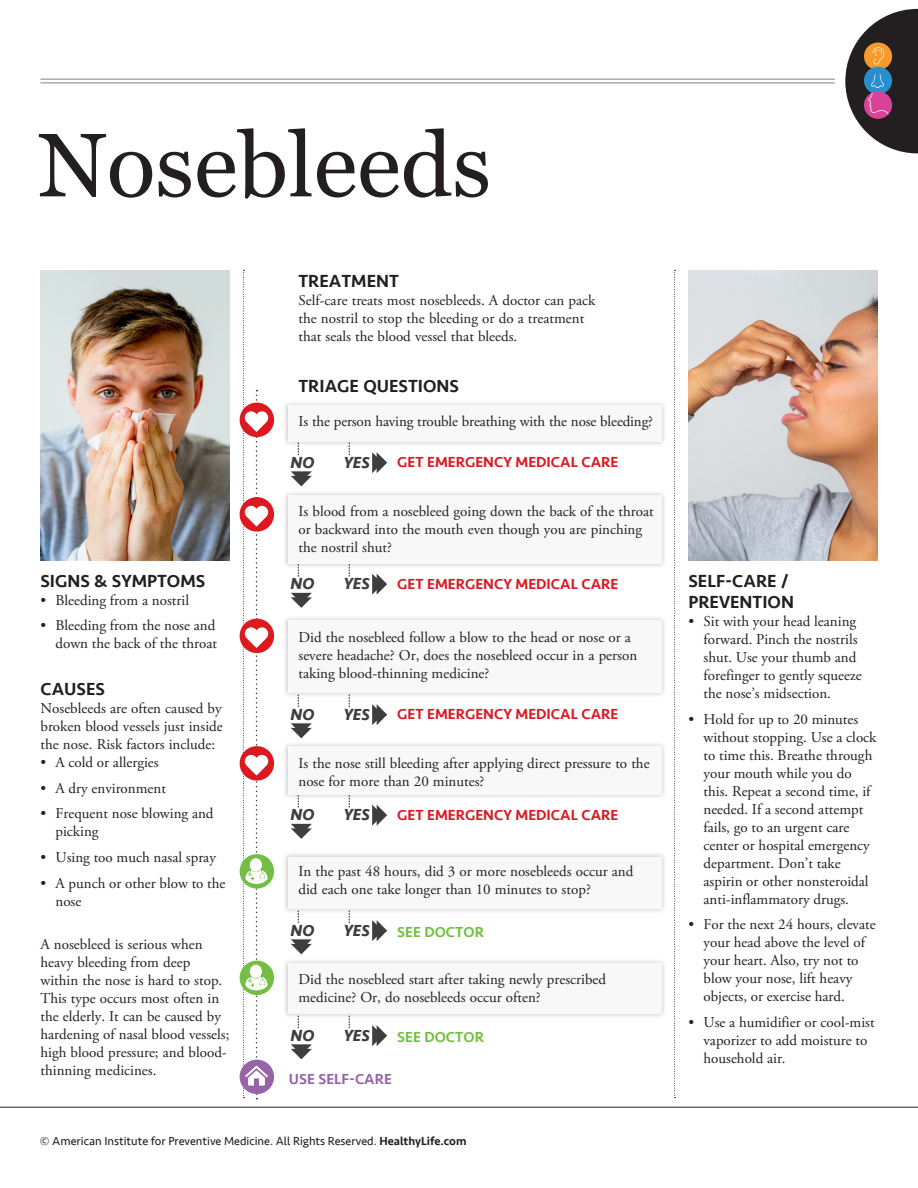
<style>
.page{position:relative;width:918px;height:1188px;background:#fff}
.page>*{position:absolute;margin:0;border:0;box-sizing:border-box;transform-origin:0 0}
.Heading_Main{font:90px "Georgia";color:#231f20}
.Body_SubHead{font:500 18px/21.6px "Seravek";color:#231f20}
.FlowChart_NoYes{font:italic 700 16.5px "Seravek";color:#3e3e3f}
.Body_Text{font:15px/18px "Adobe Garamond Pro";color:#231f20}
.Body_Bullet{font:15px/18px "Adobe Garamond Pro";color:#231f20}
.FlowChart_GetMedicalCareFast{font:500 15px "Seravek";color:#dc1820}
.FlowChart_SeeDoctor{font:500 15px "Seravek";color:#74bf43}
.FlowChart_UseSelfCare{font:500 15px "Seravek";color:#9764aa}
.t1{font:12px "Seravek";color:#231f20}
.s1{font-weight:500}
</style>
<div class="page">
<div style="left:282px;top:400px;width:385px;height:47px;background:#231f20;opacity:.25"></div>
<div style="left:288px;top:405px;width:374px;height:37px;background:#f8f8f9"></div>
<svg style="left:291px;top:471px;width:21px;height:15px"></svg>
<svg style="left:372px;top:452px;width:15px;height:21px"></svg>
<div style="left:282px;top:741px;width:385px;height:59px;background:#231f20;opacity:.25"></div>
<div style="left:288px;top:746px;width:374px;height:49px;background:#f8f8f9"></div>
<svg style="left:291px;top:824px;width:21px;height:15px"></svg>
<svg style="left:372px;top:805px;width:15px;height:21px"></svg>
<svg style="left:298px;top:795px;width:1px;height:13px"></svg>
<svg style="left:349px;top:795px;width:1px;height:13px"></svg>
<div style="left:282px;top:852px;width:385px;height:62px;background:#231f20;opacity:.25"></div>
<div style="left:288px;top:857px;width:374px;height:52px;background:#f8f8f9"></div>
<img style="left:40px;top:270px;width:190px;height:291px">
<svg style="left:674px;top:270px;width:2px;height:828px"></svg>
<div style="left:282px;top:958px;width:385px;height:61px;background:#231f20;opacity:.25"></div>
<div style="left:288px;top:963px;width:374px;height:51px;background:#f8f8f9"></div>
<div style="left:282px;top:615px;width:385px;height:83px;background:#231f20;opacity:.25"></div>
<div style="left:288px;top:620px;width:374px;height:73px;background:#f8f8f9"></div>
<div style="left:282px;top:490px;width:385px;height:79px;background:#231f20;opacity:.25"></div>
<div style="left:288px;top:495px;width:374px;height:69px;background:#f8f8f9"></div>
<svg style="left:291px;top:593px;width:21px;height:15px"></svg>
<svg style="left:372px;top:574px;width:15px;height:21px"></svg>
<svg style="left:298px;top:564px;width:1px;height:13px"></svg>
<svg style="left:349px;top:564px;width:1px;height:13px"></svg>
<svg style="left:291px;top:939px;width:21px;height:15px"></svg>
<svg style="left:372px;top:920px;width:15px;height:21px"></svg>
<svg style="left:291px;top:1044px;width:21px;height:15px"></svg>
<svg style="left:372px;top:1025px;width:15px;height:21px"></svg>
<div style="left:240px;top:854px;width:34px;height:35px;background:#74bf43;border-radius:50%"></div>
<div style="left:240px;top:403px;width:34px;height:34px;background:#dc1820;border-radius:50%"></div>
<div style="left:240px;top:1060px;width:34px;height:34px;background:#9764aa;border-radius:50%"></div>
<svg style="left:291px;top:723px;width:21px;height:15px"></svg>
<svg style="left:372px;top:704px;width:15px;height:21px"></svg>
<div style="left:240px;top:619px;width:34px;height:34px;background:#dc1820;border-radius:50%"></div>
<div style="left:240px;top:961px;width:34px;height:34px;background:#74bf43;border-radius:50%"></div>
<img style="left:688px;top:270px;width:190px;height:291px">
<div style="left:240px;top:746px;width:34px;height:35px;background:#dc1820;border-radius:50%"></div>
<div style="left:240px;top:497px;width:34px;height:35px;background:#dc1820;border-radius:50%"></div>
<svg style="left:243px;top:270px;width:25px;height:829px"></svg>
<hr style="left:0;top:1107px;width:918px;height:1px;background:#231f20">
<hr style="left:40px;top:79px;width:795px;height:1px;background:#808285">
<hr style="left:40px;top:82px;width:795px;height:1px;background:#808285">
<svg style="left:845px;top:9px;width:73px;height:144px"></svg>
<p class="Heading_Main" style="left:38px;top:100px;width:455px">Nosebleeds</p>
<p class="Body_SubHead" style="left:298px;top:270px;width:102px">TREATMENT</p>
<p class="Body_Text" style="left:298px;top:291px;width:298px">Self-care treats most nosebleeds. A doctor can pack the nostril to stop the bleeding or do a treatment that seals the blood vessel that bleeds.</p>
<p class="Body_SubHead" style="left:298px;top:375px;width:162px">TRIAGE QUESTIONS</p>
<p class="Body_Text" style="left:298px;top:412px;width:356px">Is the person having trouble breathing with the nose bleeding?</p>
<p class="FlowChart_NoYes" style="left:290px;top:449px;width:25px">NO</p>
<p class="FlowChart_NoYes" style="left:344px;top:449px;width:27px">YES</p>
<p class="FlowChart_GetMedicalCareFast" style="left:397px;top:453px;width:223px">GET EMERGENCY MEDICAL CARE</p>
<p class="Body_SubHead" style="left:40px;top:570px;width:166px">SIGNS &amp; SYMPTOMS</p>
<p class="Body_Bullet" style="left:40px;top:591px;width:150px">• Bleeding from a nostril</p>
<p class="Body_Bullet" style="left:40px;top:617px;width:178px;text-align:right">• Bleeding from the nose and down the back of the throat</p>
<p class="Body_SubHead" style="left:40px;top:679px;width:66px">CAUSES</p>
<p class="Body_Text" style="left:40px;top:700px;width:184px;text-align:justify">Nosebleeds are often caused by broken blood vessels just inside the nose. Risk factors include:</p>
<p class="Body_Bullet" style="left:40px;top:754px;width:120px">• A cold or allergies</p>
<p class="Body_Bullet" style="left:40px;top:780px;width:127px">• A dry environment</p>
<p class="Body_Bullet" style="left:56px;top:805px;width:160px;text-indent:-15px">• Frequent nose blowing and picking</p>
<p class="Body_Bullet" style="left:40px;top:849px;width:177px">• Using too much nasal spray</p>
<p class="Body_Bullet" style="left:56px;top:874px;width:172px;text-indent:-15px">• A punch or other blow to the nose</p>
<p class="Body_Text" style="left:40px;top:936px;width:190px">A nosebleed is serious when heavy bleeding from deep within the nose is hard to stop.<br>This type occurs most often in the elderly. It can be caused by hardening of nasal blood vessels; high blood pressure; and blood&shy;thinning medicines.</p>
<p class="Body_Text" style="left:298px;top:502px;width:357px">Is blood from a nosebleed going down the back of the throat or backward into the mouth even though you are pinching the nostril shut?</p>
<p class="FlowChart_NoYes" style="left:290px;top:570px;width:25px">NO</p>
<p class="FlowChart_NoYes" style="left:344px;top:570px;width:27px">YES</p>
<p class="FlowChart_GetMedicalCareFast" style="left:397px;top:574px;width:223px">GET EMERGENCY MEDICAL CARE</p>
<p class="Body_Text" style="left:298px;top:628px;width:340px">Did the nosebleed follow a blow to the head or nose or a severe headache? Or, does the nosebleed occur in a person taking blood-thinning medicine?</p>
<p class="FlowChart_NoYes" style="left:290px;top:701px;width:25px">NO</p>
<p class="FlowChart_NoYes" style="left:344px;top:701px;width:27px">YES</p>
<p class="FlowChart_GetMedicalCareFast" style="left:397px;top:705px;width:223px">GET EMERGENCY MEDICAL CARE</p>
<p class="Body_Text" style="left:298px;top:754px;width:353px">Is the nose still bleeding after applying direct pressure to the nose for more than 20 minutes?</p>
<p class="FlowChart_NoYes" style="left:290px;top:801px;width:25px">NO</p>
<p class="FlowChart_NoYes" style="left:344px;top:801px;width:27px">YES</p>
<p class="FlowChart_GetMedicalCareFast" style="left:397px;top:805px;width:223px">GET EMERGENCY MEDICAL CARE</p>
<p class="Body_Text" style="left:298px;top:862px;width:336px">In the past 48 hours, did 3 or more nosebleeds occur and did each one take longer than 10 minutes to stop?</p>
<p class="FlowChart_NoYes" style="left:290px;top:917px;width:25px">NO</p>
<p class="FlowChart_NoYes" style="left:344px;top:917px;width:27px">YES</p>
<p class="FlowChart_SeeDoctor" style="left:397px;top:922px;width:88px">SEE DOCTOR</p>
<p class="Body_Text" style="left:298px;top:970px;width:309px">Did the nosebleed start after taking newly prescribed medicine? Or, do nosebleeds occur often?</p>
<p class="FlowChart_NoYes" style="left:290px;top:1022px;width:25px">NO</p>
<p class="FlowChart_NoYes" style="left:344px;top:1022px;width:27px">YES</p>
<p class="FlowChart_SeeDoctor" style="left:397px;top:1027px;width:88px">SEE DOCTOR</p>
<p class="FlowChart_UseSelfCare" style="left:289px;top:1070px;width:105px">USE SELF-CARE</p>
<p class="t1" style="left:40px;top:1132px;width:428px">© American Institute for Preventive Medicine. All Rights Reserved. <span class="s1">HealthyLife.com</span></p>
<p class="Body_SubHead" style="left:688px;top:570px;width:107px">SELF-CARE /<br>PREVENTION</p>
<p class="Body_Bullet" style="left:704px;top:613px;width:160px;text-indent:-15px">• Sit with your head leaning forward. Pinch the nostrils shut. Use your thumb and forefinger to gently squeeze the nose’s midsection.</p>
<p class="Body_Bullet" style="left:704px;top:711px;width:175px;text-indent:-15px">• Hold for up to 20 minutes without stopping. Use a clock to time this. Breathe through your mouth while you do this. Repeat a second time, if needed. If a second attempt fails, go to an urgent care center or hospital emergency department. Don’t take aspirin or other nonsteroidal anti-inflammatory drugs.</p>
<p class="Body_Bullet" style="left:704px;top:916px;width:174px;text-indent:-15px">• For the next 24 hours, elevate your head above the level of your heart. Also, try not to blow your nose, lift heavy objects, or exercise hard.</p>
<p class="Body_Bullet" style="left:704px;top:1014px;width:173px;text-indent:-15px">• Use a humidifier or cool-mist vaporizer to add moisture to household air.</p>
</div>
